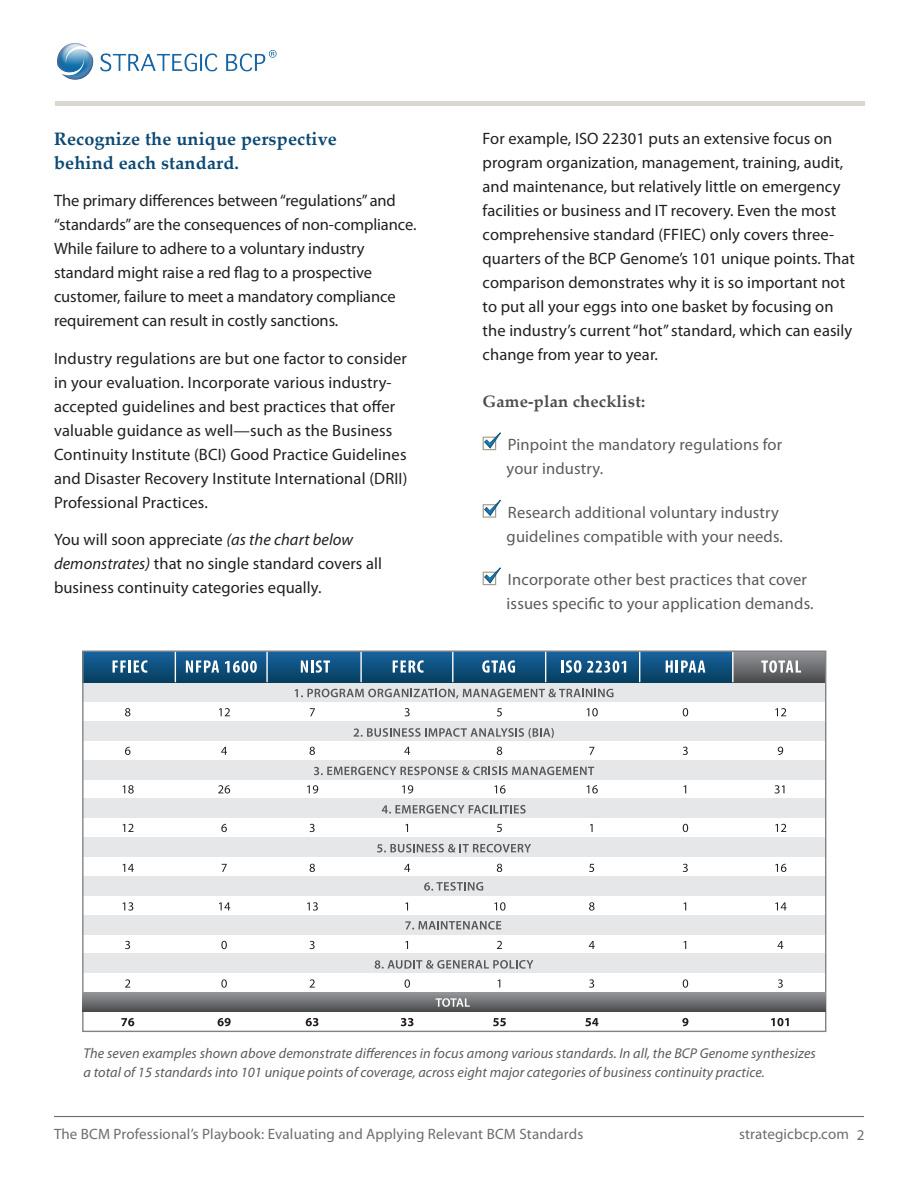
<style>
.page{position:relative;width:918px;height:1188px;background:#fff}
.page>*{position:absolute;margin:0;border:0;box-sizing:border-box;transform-origin:0 0}
.t1{font:700 18px "Palatino Linotype";letter-spacing:.01em;color:#0c4974}
.t2{font:16.5px/24px "Myriad Pro";letter-spacing:.005em;color:#231f20}
.t3{font:16.5px/24px "Myriad Pro";letter-spacing:.01em;color:#5d5b5a}
.t4{font:700 16.5px "Palatino Linotype";letter-spacing:.01em;color:#4f4c4c}
.t5{font:15px "Myriad Pro";letter-spacing:.01em;color:#6c6d70}
.t6{font:italic 14.25px/19.5px "Myriad Pro";letter-spacing:.005em;color:#5d5b5a}
.s1{font-style:italic}
</style>
<div class="page">
<hr style="left:54px;top:1116px;width:810px;height:1px;background:#6c6d70">
<hr style="left:55px;top:102px;width:810px;height:4px;background:#d9d7d0">
<img style="left:57px;top:43px;width:220px;height:37px">
<svg style="left:483px;top:432px;width:18px;height:18px"></svg>
<svg style="left:483px;top:500px;width:18px;height:18px"></svg>
<svg style="left:483px;top:567px;width:18px;height:18px"></svg>
<div style="left:83px;top:682px;width:743px;height:20px;background:#e6e7e9"></div>
<div style="left:83px;top:721px;width:743px;height:20px;background:#e6e7e9"></div>
<div style="left:83px;top:760px;width:743px;height:20px;background:#e6e7e9"></div>
<div style="left:83px;top:799px;width:743px;height:19px;background:#e6e7e9"></div>
<div style="left:83px;top:837px;width:743px;height:20px;background:#e6e7e9"></div>
<div style="left:83px;top:876px;width:743px;height:20px;background:#e6e7e9"></div>
<div style="left:83px;top:915px;width:743px;height:19px;background:#e6e7e9"></div>
<div style="left:83px;top:954px;width:743px;height:19px;background:#e6e7e9"></div>
<svg style="left:84px;top:652px;width:648px;height:30px;background:#10517e"></svg>
<svg style="left:734px;top:652px;width:90px;height:30px;background:#6e6f72"></svg>
<hr style="left:175px;top:650px;width:1px;height:32px;background:#fff">
<hr style="left:266px;top:650px;width:2px;height:32px;background:#fff">
<hr style="left:360px;top:650px;width:2px;height:32px;background:#fff">
<hr style="left:452px;top:650px;width:1px;height:32px;background:#fff">
<hr style="left:545px;top:650px;width:1px;height:32px;background:#fff">
<hr style="left:639px;top:650px;width:1px;height:32px;background:#fff">
<svg style="left:113px;top:660px;width:35px;height:13px"></svg>
<svg style="left:186px;top:660px;width:33px;height:13px"></svg>
<svg style="left:225px;top:661px;width:32px;height:12px"></svg>
<svg style="left:301px;top:660px;width:29px;height:13px"></svg>
<svg style="left:393px;top:660px;width:31px;height:13px"></svg>
<svg style="left:482px;top:660px;width:33px;height:13px"></svg>
<svg style="left:561px;top:660px;width:20px;height:13px"></svg>
<svg style="left:587px;top:661px;width:39px;height:12px"></svg>
<svg style="left:666px;top:660px;width:39px;height:13px"></svg>
<svg style="left:761px;top:660px;width:40px;height:13px"></svg>
<div style="left:83px;top:992px;width:743px;height:20px;background:linear-gradient(to bottom,#95989b,#4f4f51)"></div>
<svg style="left:354px;top:728px;width:200px;height:10px"></svg>
<svg style="left:314px;top:767px;width:280px;height:8px"></svg>
<svg style="left:382px;top:805px;width:144px;height:9px"></svg>
<svg style="left:377px;top:844px;width:154px;height:8px"></svg>
<svg style="left:424px;top:882px;width:59px;height:9px"></svg>
<svg style="left:405px;top:921px;width:96px;height:9px"></svg>
<svg style="left:375px;top:960px;width:158px;height:9px"></svg>
<svg style="left:436px;top:998px;width:34px;height:9px"></svg>
<svg style="left:125px;top:708px;width:5px;height:8px"></svg>
<svg style="left:125px;top:747px;width:6px;height:8px"></svg>
<svg style="left:123px;top:785px;width:11px;height:9px"></svg>
<svg style="left:123px;top:824px;width:10px;height:8px"></svg>
<svg style="left:123px;top:864px;width:11px;height:8px"></svg>
<svg style="left:123px;top:902px;width:10px;height:9px"></svg>
<svg style="left:125px;top:941px;width:5px;height:8px"></svg>
<svg style="left:125px;top:979px;width:5px;height:9px"></svg>
<svg style="left:121px;top:1018px;width:13px;height:8px"></svg>
<svg style="left:219px;top:708px;width:11px;height:8px"></svg>
<svg style="left:221px;top:747px;width:6px;height:8px"></svg>
<svg style="left:218px;top:785px;width:12px;height:9px"></svg>
<svg style="left:221px;top:824px;width:6px;height:8px"></svg>
<svg style="left:222px;top:864px;width:5px;height:8px"></svg>
<svg style="left:219px;top:902px;width:11px;height:8px"></svg>
<svg style="left:221px;top:941px;width:6px;height:8px"></svg>
<svg style="left:221px;top:979px;width:6px;height:9px"></svg>
<svg style="left:218px;top:1018px;width:13px;height:8px"></svg>
<svg style="left:310px;top:708px;width:5px;height:8px"></svg>
<svg style="left:310px;top:747px;width:5px;height:8px"></svg>
<svg style="left:307px;top:785px;width:11px;height:9px"></svg>
<svg style="left:310px;top:824px;width:5px;height:8px"></svg>
<svg style="left:310px;top:864px;width:5px;height:8px"></svg>
<svg style="left:307px;top:902px;width:11px;height:9px"></svg>
<svg style="left:310px;top:941px;width:5px;height:8px"></svg>
<svg style="left:310px;top:979px;width:5px;height:9px"></svg>
<svg style="left:306px;top:1018px;width:12px;height:8px"></svg>
<svg style="left:405px;top:708px;width:5px;height:8px"></svg>
<svg style="left:404px;top:747px;width:6px;height:8px"></svg>
<svg style="left:402px;top:785px;width:11px;height:9px"></svg>
<svg style="left:405px;top:824px;width:3px;height:8px"></svg>
<svg style="left:404px;top:864px;width:6px;height:8px"></svg>
<svg style="left:405px;top:941px;width:3px;height:8px"></svg>
<svg style="left:405px;top:979px;width:5px;height:9px"></svg>
<svg style="left:401px;top:1018px;width:12px;height:8px"></svg>
<svg style="left:497px;top:708px;width:5px;height:8px"></svg>
<svg style="left:497px;top:747px;width:5px;height:8px"></svg>
<svg style="left:494px;top:785px;width:12px;height:9px"></svg>
<svg style="left:497px;top:824px;width:5px;height:8px"></svg>
<svg style="left:497px;top:864px;width:5px;height:8px"></svg>
<svg style="left:494px;top:902px;width:12px;height:9px"></svg>
<svg style="left:497px;top:941px;width:5px;height:8px"></svg>
<svg style="left:493px;top:1018px;width:13px;height:8px"></svg>
<svg style="left:587px;top:708px;width:11px;height:8px"></svg>
<svg style="left:589px;top:747px;width:5px;height:8px"></svg>
<svg style="left:587px;top:785px;width:11px;height:9px"></svg>
<svg style="left:590px;top:824px;width:3px;height:8px"></svg>
<svg style="left:589px;top:864px;width:5px;height:8px"></svg>
<svg style="left:589px;top:902px;width:6px;height:9px"></svg>
<svg style="left:589px;top:941px;width:6px;height:8px"></svg>
<svg style="left:589px;top:979px;width:5px;height:9px"></svg>
<svg style="left:585px;top:1018px;width:13px;height:8px"></svg>
<svg style="left:683px;top:708px;width:5px;height:8px"></svg>
<svg style="left:683px;top:747px;width:5px;height:8px"></svg>
<svg style="left:683px;top:824px;width:5px;height:8px"></svg>
<svg style="left:683px;top:864px;width:5px;height:8px"></svg>
<svg style="left:683px;top:979px;width:5px;height:9px"></svg>
<svg style="left:682px;top:1018px;width:6px;height:8px"></svg>
<svg style="left:775px;top:708px;width:11px;height:8px"></svg>
<svg style="left:778px;top:747px;width:5px;height:8px"></svg>
<svg style="left:775px;top:785px;width:9px;height:9px"></svg>
<svg style="left:775px;top:824px;width:11px;height:8px"></svg>
<svg style="left:775px;top:864px;width:11px;height:8px"></svg>
<svg style="left:775px;top:902px;width:12px;height:8px"></svg>
<svg style="left:777px;top:941px;width:6px;height:8px"></svg>
<svg style="left:778px;top:979px;width:5px;height:9px"></svg>
<svg style="left:771px;top:1018px;width:18px;height:8px"></svg>
<svg style="left:295px;top:689px;width:318px;height:10px"></svg>
<p class="t1" style="left:54px;top:126px;width:284px">Recognize the unique perspective</p>
<p class="t1" style="left:54px;top:150px;width:187px">behind each standard.</p>
<p class="t2" style="left:54px;top:189px;width:364px">The primary differences between “regulations” and “standards” are the consequences of non-compliance.<br>While failure to adhere to a voluntary industry standard might raise a red flag to a prospective customer, failure to meet a mandatory compliance requirement can result in costly sanctions.</p>
<p class="t2" style="left:54px;top:346px;width:355px">Industry regulations are but one factor to consider in your evaluation. Incorporate various industry&shy;accepted guidelines and best practices that offer valuable guidance as well—such as the Business Continuity Institute (BCI) Good Practice Guidelines and Disaster Recovery Institute International (DRII)<br>Professional Practices.</p>
<p class="t2" style="left:54px;top:528px;width:330px">You will soon appreciate <span class="s1">(as the chart below demonstrates)</span> that no single standard covers all business continuity categories equally.</p>
<p class="t2" style="left:483px;top:126px;width:374px">For example, ISO 22301 puts an extensive focus on program organization, management, training, audit, and maintenance, but relatively little on emergency facilities or business and IT recovery. Even the most comprehensive standard (FFIEC) only covers three&shy;quarters of the BCP Genome’s 101 unique points. That comparison demonstrates why it is so important not to put all your eggs into one basket by focusing on the industry’s current “hot” standard, which can easily change from year to year.</p>
<p class="t4" style="left:483px;top:389px;width:164px">Game-plan checklist:</p>
<p class="t3" style="left:507px;top:432px;width:277px">Pinpoint the mandatory regulations for your industry.</p>
<p class="t3" style="left:507px;top:500px;width:278px">Research additional voluntary industry guidelines compatible with your needs.</p>
<p class="t3" style="left:507px;top:567px;width:309px">Incorporate other best practices that cover issues specific to your application demands.</p>
<p class="t6" style="left:84px;top:1043px;width:734px">The seven examples shown above demonstrate differences in focus among various standards. In all, the BCP Genome synthesizes a total of 15 standards into 101 unique points of coverage, across eight major categories of business continuity practice.</p>
<p class="t5" style="left:54px;top:1125px;width:531px">The BCM Professional’s Playbook: Evaluating and Applying Relevant BCM Standards</p>
<p class="t5" style="left:739px;top:1125px;width:127px">strategicbcp.com 2</p>
</div>
